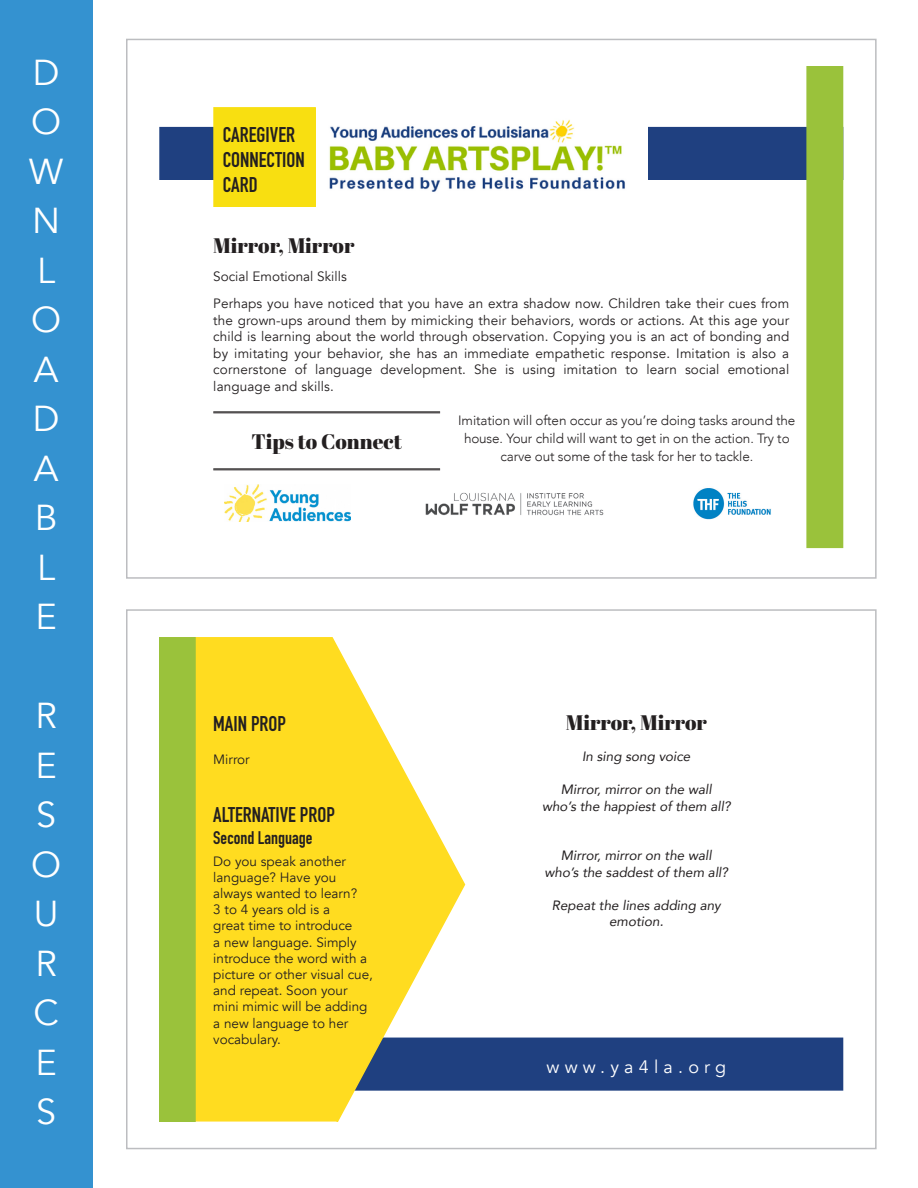
<style>
.page{position:relative;width:918px;height:1188px;background:#fff}
.page>*{position:absolute;margin:0;border:0;box-sizing:border-box;transform-origin:0 0}
.t1{font:36px "Avenir";color:#fff}
.t2{font:700 21px/25.2px "DIN Condensed";color:#231f20}
.t3{font:21px "Abril Fatface";color:#231f20}
.t4{font:700 18px "DIN Condensed";color:#231f20}
.t5{font:18px "Avenir";letter-spacing:.29em;color:#fff}
.t6{font:13.5px/16.2px "Avenir";color:#231f20;text-align:justify}
.t7{font:italic 13.5px/16.5px "Avenir";color:#231f20;text-align:center}
.t8{font:300 13.5px/18px "Avenir";letter-spacing:-.01em;color:#231f20;text-align:center}
</style>
<div class="page">
<div style="left:160px;top:128px;width:683px;height:51px;background:#1f4080"></div>
<div style="left:159px;top:127px;width:684px;height:53px;border:2px solid #1f4080"></div>
<div style="left:806px;top:66px;width:37px;height:482px;background:#9ac23b"></div>
<hr style="left:213px;top:469px;width:227px;height:1px;background:#231f20">
<hr style="left:213px;top:470px;width:227px;height:1px;background:#231f20">
<hr style="left:213px;top:412px;width:227px;height:1px;background:#231f20">
<hr style="left:213px;top:413px;width:227px;height:1px;background:#231f20">
<img style="left:316px;top:119px;width:331px;height:73px">
<div style="left:214px;top:108px;width:101px;height:98px;background:#f8df11"></div>
<div style="left:213px;top:107px;width:103px;height:100px;border:2px solid #f8df11"></div>
<img style="left:224px;top:485px;width:127px;height:37px">
<img style="left:425px;top:492px;width:179px;height:24px">
<img style="left:693px;top:488px;width:78px;height:32px">
<div style="left:160px;top:1038px;width:683px;height:52px;background:#1f4080"></div>
<div style="left:159px;top:1038px;width:684px;height:53px;border:2px solid #1f4080"></div>
<svg style="left:196px;top:637px;width:270px;height:485px"></svg>
<div style="left:159px;top:637px;width:37px;height:485px;background:#9ac23b"></div>
<div style="left:0;top:0;width:92px;height:1188px;background:#3492d0"></div>
<p class="t1" style="left:33px;top:51px;width:28px">D</p>
<p class="t1" style="left:31px;top:100px;width:32px">O</p>
<p class="t1" style="left:29px;top:150px;width:35px">W</p>
<p class="t1" style="left:32px;top:199px;width:30px">N</p>
<p class="t1" style="left:37px;top:249px;width:19px">L</p>
<p class="t1" style="left:31px;top:298px;width:32px">O</p>
<p class="t1" style="left:34px;top:348px;width:26px">A</p>
<p class="t1" style="left:33px;top:397px;width:28px">D</p>
<p class="t1" style="left:34px;top:447px;width:26px">A</p>
<p class="t1" style="left:35px;top:496px;width:24px">B</p>
<p class="t1" style="left:37px;top:546px;width:19px">L</p>
<p class="t1" style="left:35px;top:595px;width:23px">E</p>
<p class="t1" style="left:35px;top:694px;width:23px">R</p>
<p class="t1" style="left:35px;top:744px;width:23px">E</p>
<p class="t1" style="left:36px;top:793px;width:22px">S</p>
<p class="t1" style="left:31px;top:843px;width:32px">O</p>
<p class="t1" style="left:34px;top:892px;width:26px">U</p>
<p class="t1" style="left:35px;top:942px;width:23px">R</p>
<p class="t1" style="left:33px;top:991px;width:27px">C</p>
<p class="t1" style="left:35px;top:1041px;width:23px">E</p>
<p class="t1" style="left:36px;top:1090px;width:22px">S</p>
<p class="t2" style="left:223px;top:122px;width:83px">CAREGIVER<br>CONNECTION<br>CARD</p>
<p class="t3" style="left:213px;top:231px;width:143px">Mirror, Mirror</p>
<p class="t6" style="left:213px;top:269px;width:135px">Social Emotional Skills</p>
<p class="t6" style="left:213px;top:295px;width:578px">Perhaps you have noticed that you have an extra shadow now. Children take their cues from the grown-ups around them by mimicking their behaviors, words or actions. At this age your child is learning about the world through observation. Copying you is an act of bonding and by imitating your behavior, she has an immediate empathetic response. Imitation is also a cornerstone of language development. She is using imitation to learn social emotional language and skills.</p>
<p class="t3" style="left:251px;top:427px;width:152px">Tips to Connect</p>
<p class="t8" style="left:458px;top:411px;width:339px">Imitation will often occur as you’re doing tasks around the house. Your child will want to get in on the action. Try to carve out some of the task for her to tackle.</p>
<p class="t2" style="left:213px;top:711px;width:74px">MAIN PROP</p>
<p class="t6" style="left:213px;top:751px;width:38px">Mirror</p>
<p class="t2" style="left:213px;top:802px;width:123px">ALTERNATIVE PROP</p>
<p class="t4" style="left:213px;top:825px;width:101px">Second Language</p>
<p class="t6" style="left:213px;top:853px;width:161px;text-align:left">Do you speak another language? Have you always wanted to learn?<br>3 to 4 years old is a<br>great time to introduce<br>a new language. Simply introduce the word with a picture or other visual cue, and repeat. Soon your mini mimic will be adding a new language to her vocabulary.</p>
<p class="t3" style="left:566px;top:707px;width:143px">Mirror, Mirror</p>
<p class="t7" style="left:582px;top:748px;width:110px">In sing song voice</p>
<p class="t7" style="left:542px;top:781px;width:190px">Mirror, mirror on the wall<br>who’s the happiest of them all?</p>
<p class="t7" style="left:545px;top:847px;width:185px">Mirror, mirror on the wall who’s the saddest of them all?</p>
<p class="t7" style="left:552px;top:897px;width:170px">Repeat the lines adding any emotion.</p>
<p class="t5" style="left:546px;top:1056px;width:181px">www.ya4la.org</p>
</div>
